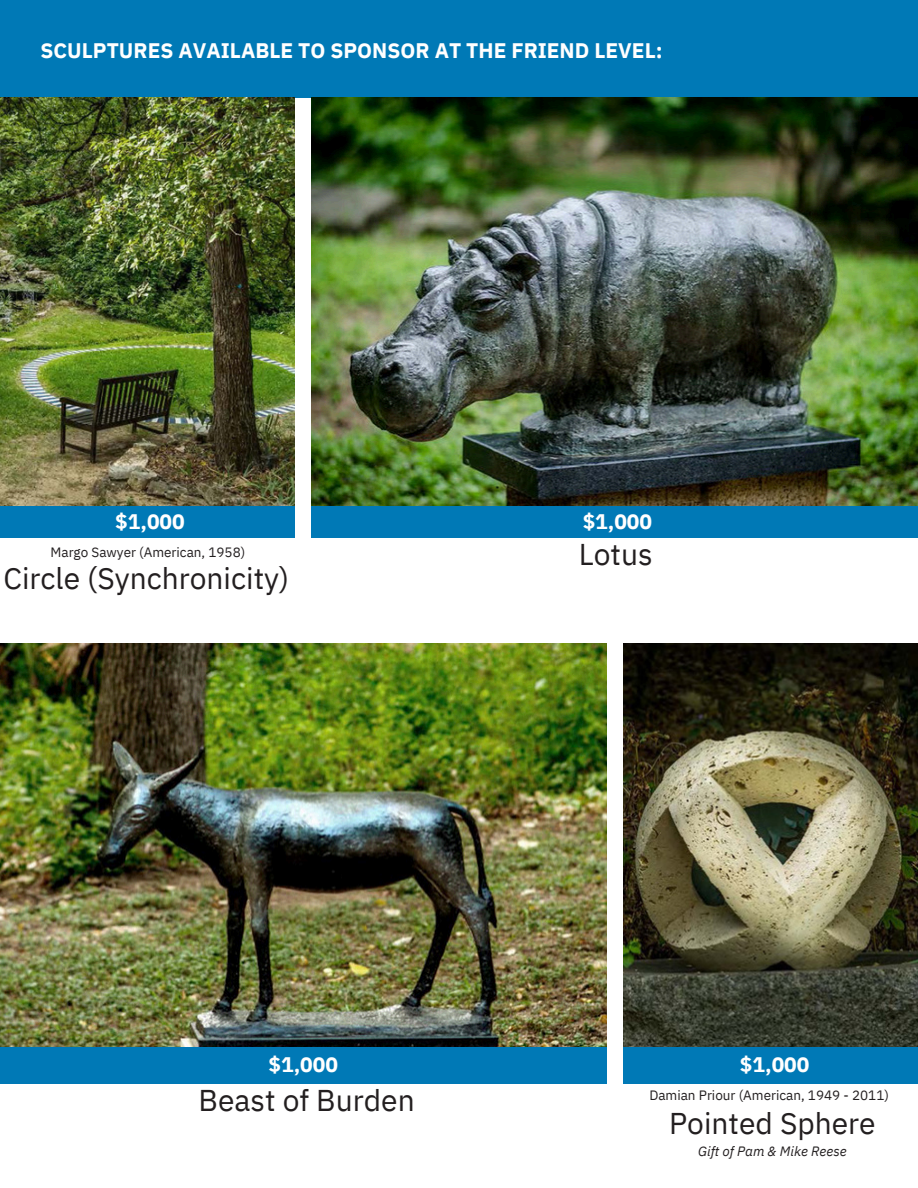
<style>
.page{position:relative;width:918px;height:1188px;background:#fff}
.page>*{position:absolute;margin:0;border:0;box-sizing:border-box;transform-origin:0 0}
.t1{font:30px "IBM Plex Sans";color:#231f20}
.t2{font:700 21px "IBM Plex Sans";color:#fff}
.t3{font:13.5px "IBM Plex Sans";color:#231f20}
.t4{font:italic 13.5px "IBM Plex Sans";color:#231f20}
</style>
<div class="page">
<div style="left:0;top:501px;width:295px;height:37px;background:#0079b6"></div>
<div style="left:0;top:0;width:918px;height:97px;background:#0079b6"></div>
<div style="left:312px;top:501px;width:606px;height:37px;background:#0079b6"></div>
<img style="left:0;top:97px;width:295px;height:409px">
<img style="left:312px;top:97px;width:606px;height:409px">
<img style="left:623px;top:644px;width:295px;height:404px">
<img style="left:0;top:644px;width:606px;height:404px">
<div style="left:0;top:1048px;width:606px;height:36px;background:#0079b6"></div>
<div style="left:623px;top:1048px;width:295px;height:36px;background:#0079b6"></div>
<h1 class="t2" style="left:40px;top:36px;width:624px">SCULPTURES AVAILABLE TO SPONSOR AT THE FRIEND LEVEL:</h1>
<p class="t2" style="left:115px;top:508px;width:71px">$1,000</p>
<h1 class="t3" style="left:51px;top:544px;width:196px">Margo Sawyer (American, 1958)</h1>
<p class="t1" style="left:3px;top:558px;width:287px">Circle (Synchronicity)</p>
<h3 class="t2" style="left:583px;top:508px;width:71px">$1,000</h3>
<p class="t1" style="left:579px;top:534px;width:75px">Lotus</p>
<p class="t2" style="left:269px;top:1051px;width:71px">$1,000</p>
<h3 class="t1" style="left:198px;top:1080px;width:218px">Beast of Burden</h3>
<p class="t2" style="left:740px;top:1051px;width:71px">$1,000</p>
<h3 class="t3" style="left:649px;top:1086px;width:241px">Damian Priour (American, 1949 - 2011)</h3>
<p class="t1" style="left:669px;top:1103px;width:208px">Pointed Sphere</p>
<p class="t4" style="left:698px;top:1142px;width:150px">Gift of Pam &amp; Mike Reese</p>
</div>
